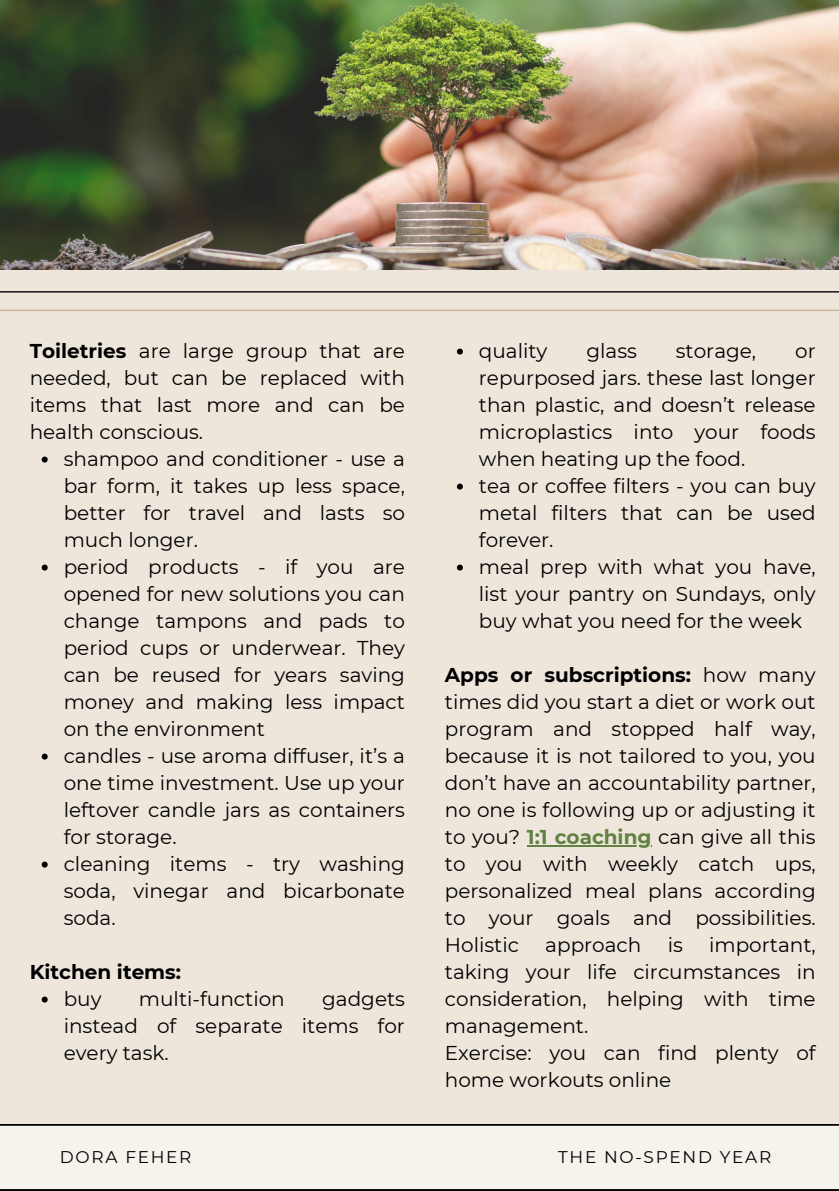
<style>
.page{position:relative;width:839px;height:1191px;background:#fff}
.page>*{position:absolute;margin:0;border:0;box-sizing:border-box;transform-origin:0 0}
.t1{font:20px/27px "Montserrat";color:#000;text-align:justify}
.t2{font:700 20px "Montserrat";color:#000}
.t3{font:17px "Montserrat";letter-spacing:.1em;color:#000}
.s1{font-weight:700}
.s2{font-weight:700;color:#618242}
</style>
<div class="page">
<div style="left:0;top:0;width:838px;height:1191px;background:#eee6db"></div>
<div style="left:0;top:1124px;width:838px;height:66px;background:#f6f3ec"></div>
<hr style="left:0;top:310px;width:838px;height:1px;background:#cdb59d">
<hr style="left:0;top:291px;width:838px;height:2px;background:#131313">
<img style="left:0;top:0;width:838px;height:269px">
<svg style="left:42px;top:457px;width:6px;height:6px"></svg>
<svg style="left:42px;top:565px;width:6px;height:6px"></svg>
<svg style="left:42px;top:754px;width:6px;height:6px"></svg>
<svg style="left:42px;top:862px;width:6px;height:6px"></svg>
<svg style="left:42px;top:997px;width:6px;height:6px"></svg>
<svg style="left:457px;top:349px;width:6px;height:6px"></svg>
<svg style="left:457px;top:484px;width:6px;height:6px"></svg>
<svg style="left:457px;top:565px;width:6px;height:6px"></svg>
<hr style="left:527px;top:845px;width:124px;height:2px;background:#618242">
<p class="t1" style="left:30px;top:337px;width:377px"><span class="s1">Toiletries</span> are large group that are needed, but can be replaced with items that last more and can be health conscious.</p>
<p class="t1" style="left:64px;top:445px;width:343px">shampoo and conditioner - use a bar form, it takes up less space, better for travel and lasts so much longer.</p>
<p class="t1" style="left:64px;top:553px;width:343px">period products - if you are opened for new solutions you can change tampons and pads to period cups or underwear. They can be reused for years saving money and making less impact on the environment</p>
<p class="t1" style="left:64px;top:742px;width:343px">candles - use aroma diffuser, it’s a one time investment. Use up your leftover candle jars as containers for storage.</p>
<p class="t1" style="left:64px;top:850px;width:343px">cleaning items - try washing soda, vinegar and bicarbonate soda.</p>
<p class="t2" style="left:30px;top:959px;width:153px">Kitchen items:</p>
<p class="t1" style="left:64px;top:985px;width:39px">buy</p>
<p class="t1" style="left:139px;top:985px;width:147px">multi-function</p>
<p class="t1" style="left:64px;top:985px;width:343px;text-indent:258px">gadgets instead of separate items for every task.</p>
<p class="t1" style="left:479px;top:337px;width:70px">quality</p>
<p class="t1" style="left:586px;top:337px;width:52px">glass</p>
<p class="t1" style="left:675px;top:337px;width:82px">storage,</p>
<p class="t1" style="left:479px;top:337px;width:338px;text-indent:316px">or repurposed jars. these last longer than plastic, and doesn’t release microplastics into your foods when heating up the food.</p>
<p class="t1" style="left:479px;top:472px;width:338px">tea or coffee filters - you can buy metal filters that can be used forever.</p>
<p class="t1" style="left:479px;top:553px;width:338px">meal prep with what you have, list your pantry on Sundays, only buy what you need for the week</p>
<p class="t1" style="left:445px;top:661px;width:372px"><span class="s1">Apps or subscriptions:</span> how many times did you start a diet or work out program and stopped half way, because it is not tailored to you, you don’t have an accountability partner, no one is following up or adjusting it to you? <span class="s2">1:1 coaching</span> can give all this to you with weekly catch ups, personalized meal plans according to your goals and possibilities.<br>Holistic</p>
<p class="t1" style="left:445px;top:931px;width:372px;text-indent:264px">important, taking your life circumstances in consideration, helping with time management.</p>
<p class="t1" style="left:445px;top:1039px;width:372px">Exercise: you can find plenty of home workouts online</p>
<p class="t1" style="left:545px;top:931px;width:98px">approach</p>
<p class="t1" style="left:667px;top:931px;width:17px">is</p>
<p class="t3" style="left:60px;top:1146px;width:133px">DORA FEHER</p>
<p class="t3" style="left:558px;top:1146px;width:215px">THE NO-SPEND YEAR</p>
</div>
